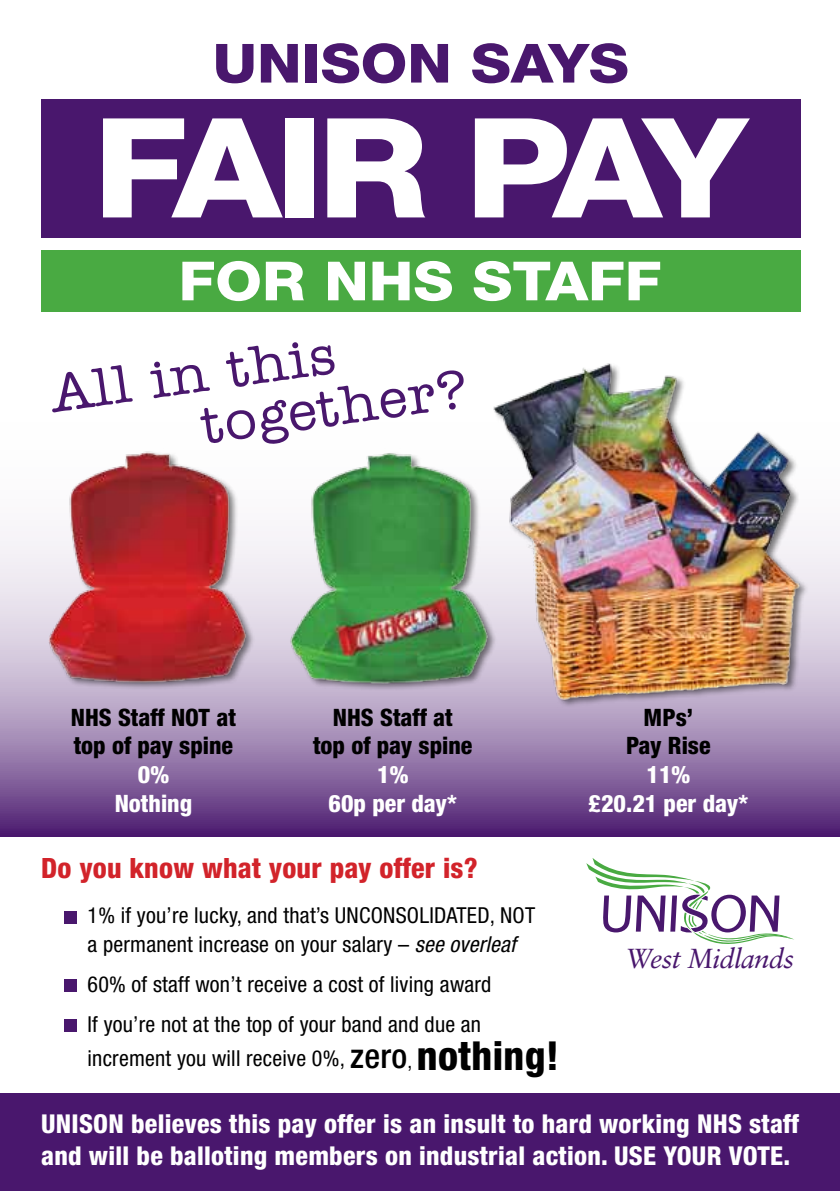
<style>
.page{position:relative;width:840px;height:1191px;background:#fff}
.page>*{position:absolute;margin:0;border:0;box-sizing:border-box;transform-origin:0 0}
.t1{font:800 138.6px "Helvetica Neue LT Std";letter-spacing:-.095em;color:#fff;scale:1.11 1}
.t2{font:500 56px/52px "Amer Typewriter IT Cby BT";color:#49176d}
.t3{font:800 54px "Helvetica Neue LT Std";color:#fff;scale:1.11 1}
.t4{font:800 54px "Helvetica Neue LT Std";color:#49176d;scale:1.11 1}
.t5{font:800 condensed 28px "Helvetica Neue LT Std";letter-spacing:.01em;color:#d2232a}
.t6{font:italic 27.6px "Sabon";letter-spacing:-.025em;color:#49176d}
.t7{font:800 condensed 26px/31.2px "Helvetica Neue LT Std";letter-spacing:.01em;color:#fff}
.t8{font:800 condensed 24px/28.8px "Helvetica Neue LT Std";color:#000;text-align:center}
.t9{font:800 condensed 24px/28.8px "Helvetica Neue LT Std";color:#fff;text-align:center}
.t10{font:condensed 22px/28px "Helvetica Neue LT Std";letter-spacing:.01em;color:#000}
.s1{font-style:italic}
.s2{font-weight:500;font-size:34px}
.s3{font-weight:800;font-size:40px}
</style>
<div class="page">
<div style="left:0;top:1093px;width:839px;height:98px;background:#49176d"></div>
<svg style="left:0;top:531px;width:839px;height:305px;background:#9072a6"></svg>
<div style="left:41px;top:250px;width:758px;height:62px;background:#49aa42"></div>
<div style="left:41px;top:99px;width:758px;height:139px;background:#49176d"></div>
<div style="left:64px;top:911px;width:12px;height:12px;background:#49176d"></div>
<div style="left:64px;top:979px;width:12px;height:12px;background:#49176d"></div>
<div style="left:64px;top:1019px;width:12px;height:12px;background:#49176d"></div>
<img style="left:48px;top:363px;width:753px;height:355px">
<svg style="left:586px;top:858px;width:207px;height:86px"></svg>
<h3 class="t4" style="left:212px;top:31px;width:376px">UNISON SAYS</h3>
<h1 class="t1" style="left:93px;top:86px;width:590px">FAIR PAY</h1>
<h3 class="t3" style="left:178px;top:249px;width:436px">FOR NHS STAFF</h3>
<h2 class="t2" style="left:191px;top:347px;width:269px;text-indent:-144px;rotate:-8deg">All in this together?</h2>
<p class="t8" style="left:71px;top:702px;width:166px;text-align:left">NHS Staff NOT at top of pay spine</p>
<p class="t9" style="left:115px;top:760px;width:79px">0%<br>Nothing</p>
<p class="t8" style="left:313px;top:702px;width:161px">NHS Staff at<br>top of pay spine</p>
<p class="t9" style="left:328px;top:760px;width:130px">1%<br>60p per day*</p>
<p class="t5" style="left:41px;top:850px;width:438px">Do you know what your pay offer is?</p>
<p class="t10" style="left:87px;top:901px;width:449px">1% if you’re lucky, and that’s UNCONSOLIDATED, NOT a permanent increase on your salary – <span class="s1">see overleaf</span></p>
<p class="t10" style="left:87px;top:963px;width:405px;line-height:40px">60% of staff won’t receive a cost of living award<br>If you’re not at the top of your band and due an</p>
<p class="t10" style="left:87px;top:1043px;width:473px">increment you will receive 0%, <span class="s2">zero</span><sub>,</sub> <span class="s3">nothing!</span></p>
<p class="t8" style="left:625px;top:702px;width:86px">MPs’<br>Pay Rise</p>
<p class="t9" style="left:588px;top:760px;width:161px">11%<br>£20.21 per day*</p>
<p class="t6" style="left:624px;top:942px;width:171px">West Midlands</p>
<p class="t7" style="left:41px;top:1108px;width:759px">UNISON believes this pay offer is an insult to hard working NHS staff and will be balloting members on industrial action. USE YOUR VOTE.</p>
</div>
